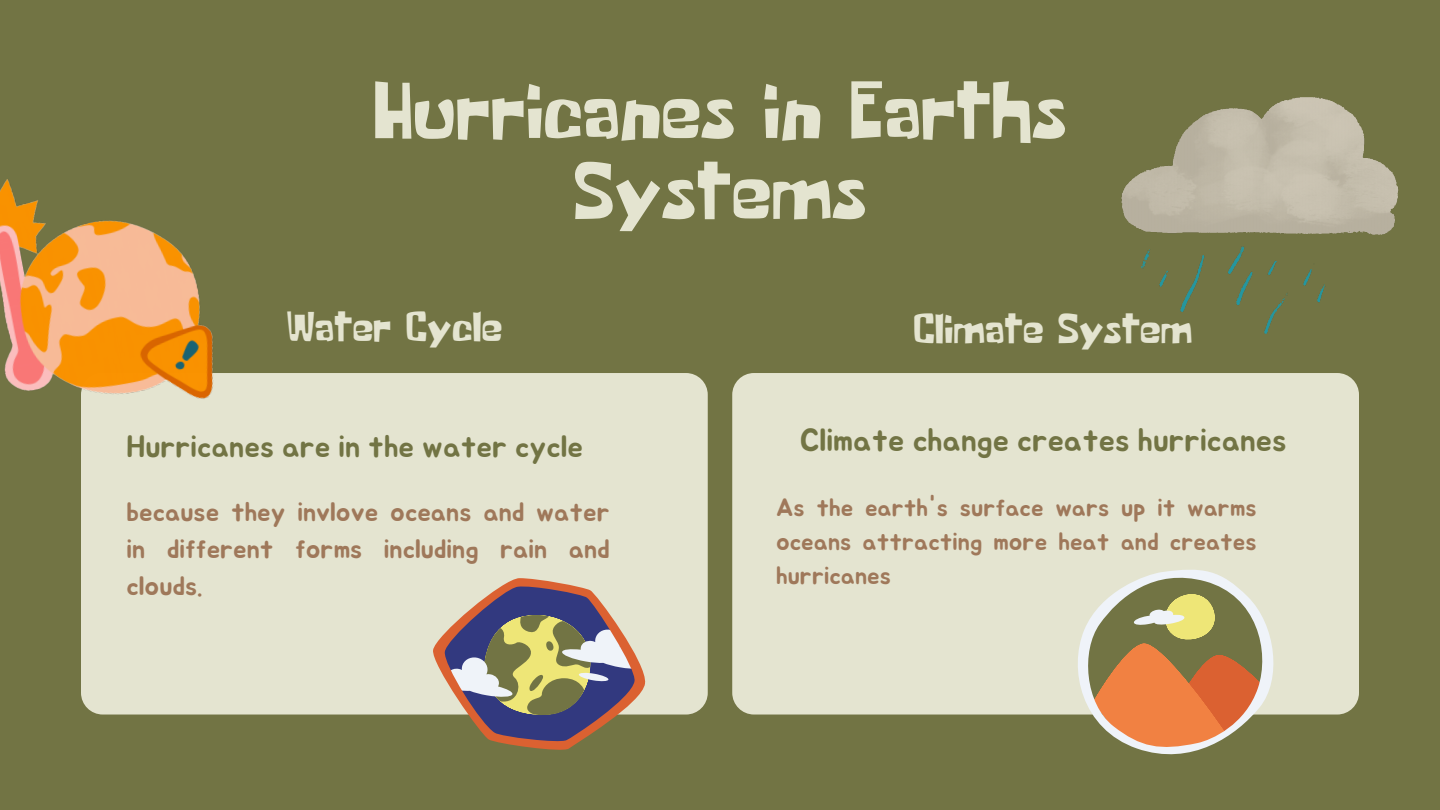
<style>
.page{position:relative;width:1440px;height:810px;background:#727444}
.page>*{position:absolute;margin:0;border:0;box-sizing:border-box;transform-origin:0 0}
.t1{font:81.9px/80.4px "Some Time Later";color:#e4e4d0;text-align:center}
.t2{font:42.6px "Some Time Later";color:#e4e4d0}
.t3{font:32.1px "Jua";color:#727444}
.t4{font:30.9px "Jua";color:#727444}
.t5{font:26.7px/36.9px "Jua";color:#9f785a;text-align:justify}
.t6{font:24.8px/34.2px "Jua";color:#9f785a;text-align:justify}
</style>
<div class="page">
<div style="left:81px;top:373px;width:627px;height:342px;background:#e4e4d0;border-radius:22px"></div>
<div style="left:732px;top:373px;width:627px;height:342px;background:#e4e4d0;border-radius:22px"></div>
<svg style="left:419px;top:578px;width:241px;height:172px"></svg>
<svg style="left:1054px;top:570px;width:243px;height:185px"></svg>
<img style="left:1121px;top:97px;width:278px;height:237px">
<img style="left:0;top:179px;width:214px;height:220px">
<p class="t1" style="left:373px;top:82px;width:695px">Hurricanes in Earths<br>Systems</p>
<p class="t2" style="left:286px;top:311px;width:218px">Water Cycle</p>
<p class="t2" style="left:913px;top:313px;width:281px">Climate System</p>
<p class="t4" style="left:127px;top:432px;width:458px">Hurricanes are in the water cycle</p>
<p class="t3" style="left:800px;top:425px;width:488px">Climate change creates hurricanes</p>
<p class="t5" style="left:127px;top:495px;width:485px">because they invlove oceans and water in different forms including rain and clouds.</p>
<p class="t6" style="left:776px;top:491px;width:482px">As the earth's surface wars up it warms oceans attracting more heat and creates hurricanes</p>
</div>
